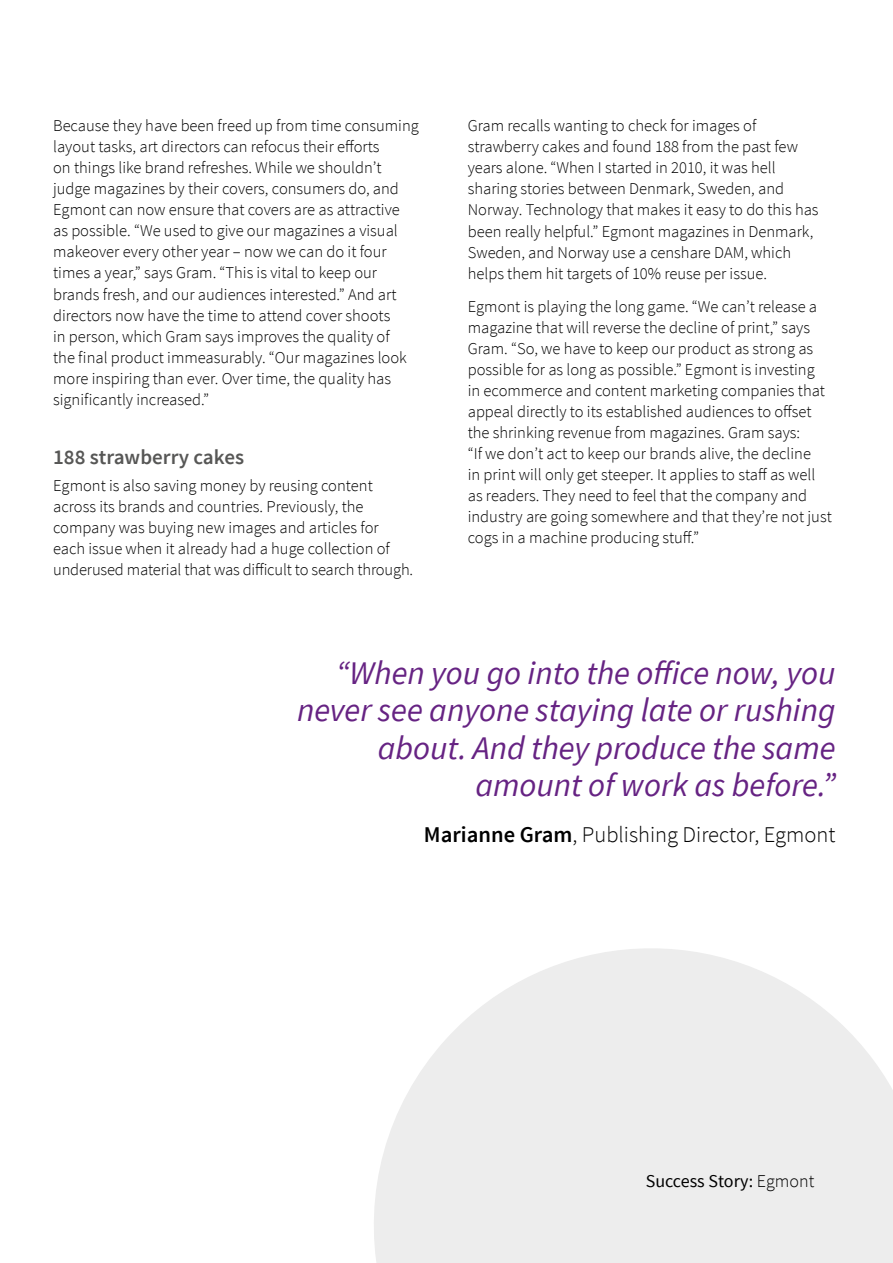
<style>
.page{position:relative;width:893px;height:1263px;background:#fff}
.page>*{position:absolute;margin:0;border:0;box-sizing:border-box;transform-origin:0 0}
.t1{font:italic 33px/37.5px "Source Sans Pro";color:#662383;text-align:right}
.t2{font:300 22.5px "Source Sans Pro";color:#000}
.t3{font:600 21px "Source Sans Pro";color:#575756}
.t4{font:18px "Source Sans Pro";color:#000}
.t5{font:300 16.5px/21px "Source Sans Pro";color:#000}
.s1{font-weight:600}
.s2{font-weight:300}
</style>
<div class="page">
<svg style="left:374px;top:948px;width:519px;height:315px;fill:#ededed"></svg>
<p class="t5" style="left:53px;top:116px;width:367px">Because they have been freed up from time consuming layout tasks, art directors can refocus their efforts<br>on things like brand refreshes. While we shouldn’t judge magazines by their covers, consumers do, and Egmont can now ensure that covers are as attractive<br>as possible. “We used to give our magazines a visual makeover every other year – now we can do it four times a year,” says Gram. “This is vital to keep our brands fresh, and our audiences interested.” And art directors now have the time to attend cover shoots<br>in person, which Gram says improves the quality of<br>the final product immeasurably. “Our magazines look more inspiring than ever. Over time, the quality has significantly increased.”</p>
<p class="t3" style="left:53px;top:443px;width:192px">188 strawberry cakes</p>
<p class="t5" style="left:53px;top:475px;width:362px">Egmont is also saving money by reusing content across its brands and countries. Previously, the company was buying new images and articles for each issue when it already had a huge collection of underused material that was difficult to search through.</p>
<p class="t5" style="left:468px;top:116px;width:352px">Gram recalls wanting to check for images of strawberry cakes and found 188 from the past few years alone. “When I started in 2010, it was hell sharing stories between Denmark, Sweden, and Norway. Technology that makes it easy to do this has been really helpful.” Egmont magazines in Denmark, Sweden, and Norway use a censhare DAM, which helps them hit targets of 10% reuse per issue.</p>
<p class="t5" style="left:468px;top:296px;width:366px">Egmont is playing the long game. “We can’t release a magazine that will reverse the decline of print,” says Gram. “So, we have to keep our product as strong as possible for as long as possible.” Egmont is investing<br>in ecommerce and content marketing companies that appeal directly to its established audiences to offset the shrinking revenue from magazines. Gram says:<br>“If we don’t act to keep our brands alive, the decline<br>in print will only get steeper. It applies to staff as well as readers. They need to feel that the company and industry are going somewhere and that they’re not just cogs in a machine producing stuff.”</p>
<h1 class="t1" style="left:297px;top:654px;width:540px">“When you go into the office now, you never see anyone staying late or rushing about. And they produce the same amount of work as before.”</h1>
<h2 class="t2" style="left:424px;top:821px;width:413px"><span class="s1">Marianne Gram</span>, Publishing Director, Egmont</h2>
<p class="t4" style="left:646px;top:1170px;width:170px">Success Story: <span class="s2">Egmont</span></p>
</div>
